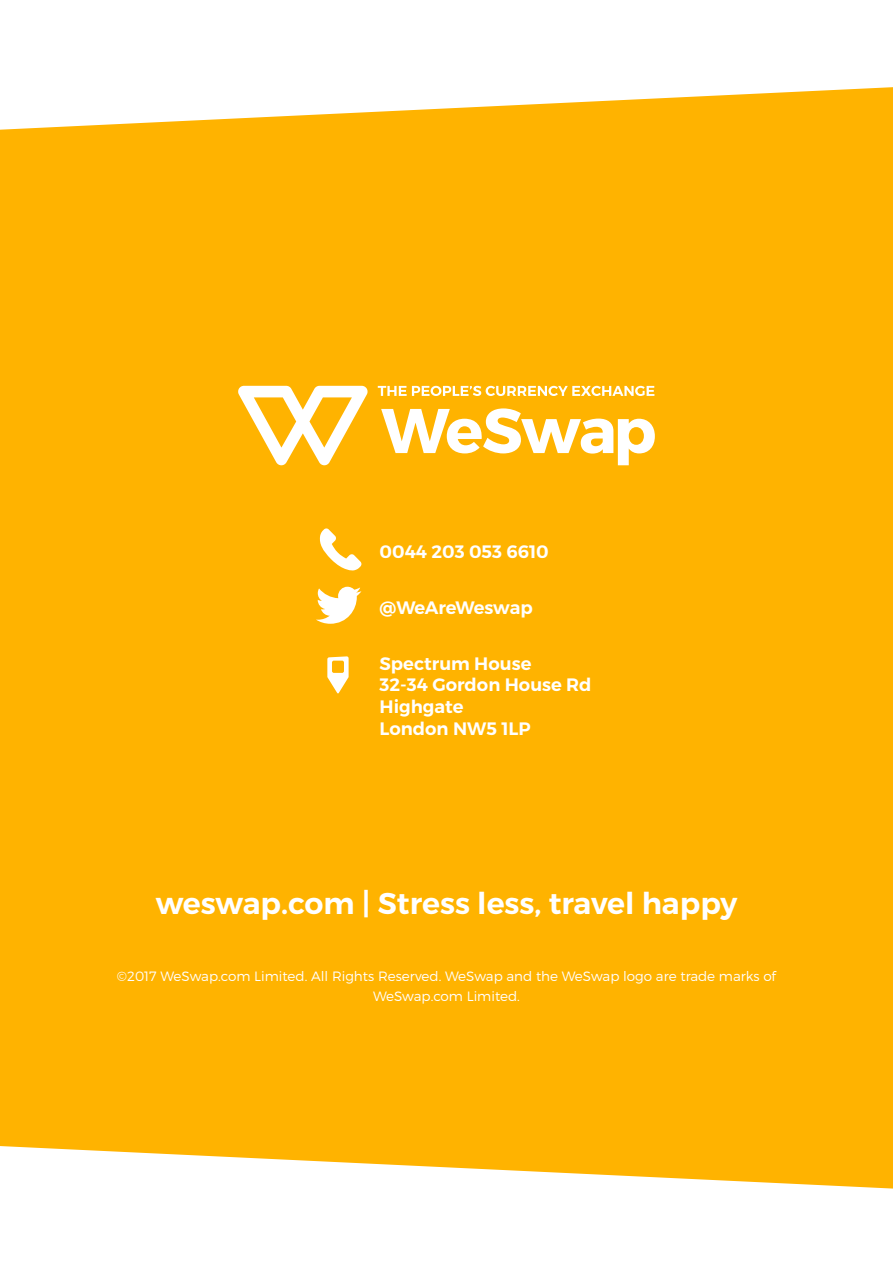
<style>
.page{position:relative;width:893px;height:1263px;background:#fff}
.page>*{position:absolute;margin:0;border:0;box-sizing:border-box;transform-origin:0 0}
.t1{font:600 30px "Montserrat";color:#fff}
.t2{font:600 18px "Montserrat";color:#fff}
.t3{font:300 13.5px "Montserrat";color:#fff}
</style>
<div class="page">
<div style="left:0;top:87px;width:893px;height:1101px;background:#ffb300"></div>
<svg style="left:319px;top:528px;width:43px;height:43px"></svg>
<svg style="left:316px;top:587px;width:45px;height:37px"></svg>
<svg style="left:327px;top:656px;width:22px;height:37px"></svg>
<svg style="left:381px;top:408px;width:274px;height:57px"></svg>
<svg style="left:378px;top:386px;width:276px;height:10px"></svg>
<svg style="left:238px;top:386px;width:130px;height:79px"></svg>
<p class="t2" style="left:379px;top:541px;width:171px">0044 203 053 6610</p>
<p class="t2" style="left:379px;top:596px;width:155px">@WeAreWeswap</p>
<p class="t2" style="left:379px;top:652px;width:153px">Spectrum House</p>
<p class="t2" style="left:379px;top:674px;width:214px">32-34 Gordon House Rd</p>
<p class="t2" style="left:379px;top:695px;width:86px">Highgate</p>
<p class="t2" style="left:379px;top:717px;width:153px">London NW5 1LP</p>
<p class="t1" style="left:156px;top:884px;width:583px">weswap.com | Stress less, travel happy</p>
<p class="t3" style="left:117px;top:967px;width:660px">©2017 WeSwap.com Limited. All Rights Reserved. WeSwap and the WeSwap logo are trade marks of</p>
<p class="t3" style="left:373px;top:988px;width:148px">WeSwap.com Limited.</p>
</div>
